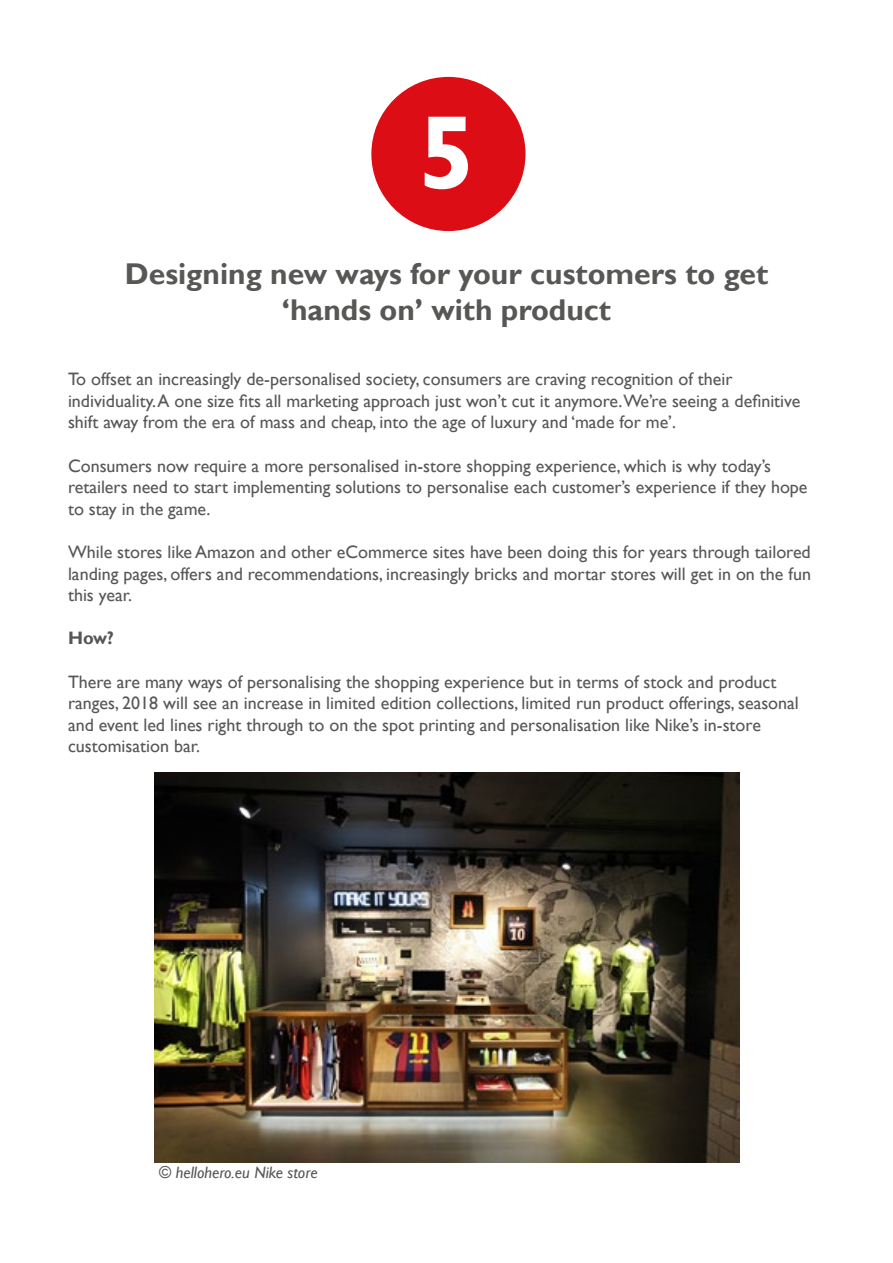
<style>
.page{position:relative;width:893px;height:1263px;background:#fff}
.page>*{position:absolute;margin:0;border:0;box-sizing:border-box;transform-origin:0 0}
.t1{font:700 105px "Gill Sans";color:#fff}
.t2{font:700 30px/36px "Gill Sans";color:#575756;text-align:center}
.t3{font:18px/21.6px "Gill Sans";color:#575756}
.t4{font:700 18px "Gill Sans";color:#575756}
.t5{font:italic 16.5px "Gill Sans";color:#575756}
</style>
<div class="page">
<div style="left:372px;top:78px;width:153px;height:152px;background:#dc0d15;border-radius:50%"></div>
<img style="left:155px;top:772px;width:585px;height:391px">
<h1 class="t1" style="left:418px;top:90px;width:59px">5</h1>
<h2 class="t2" style="left:125px;top:257px;width:645px">Designing new ways for your customers to get ‘hands on’ with product</h2>
<p class="t3" style="left:68px;top:369px;width:734px">To offset an increasingly de-personalised society, consumers are craving recognition of their individuality. A one size fits all marketing approach just won’t cut it anymore.We’re seeing a definitive shift away from the era of mass and cheap, into the age of luxury and ‘made for me’.</p>
<p class="t3" style="left:68px;top:455px;width:741px">Consumers now require a more personalised in-store shopping experience, which is why today’s retailers need to start implementing solutions to personalise each customer’s experience if they hope to stay in the game.</p>
<p class="t3" style="left:68px;top:541px;width:745px;text-align:justify">While stores like Amazon and other eCommerce sites have been doing this for years through tailored landing pages, offers and recommendations, increasingly bricks and mortar stores will get in on the fun this year.</p>
<p class="t4" style="left:68px;top:627px;width:47px">How?</p>
<p class="t3" style="left:68px;top:671px;width:732px">There are many ways of personalising the shopping experience but in terms of stock and product ranges, 2018 will see an increase in limited edition collections, limited run product offerings, seasonal and event led lines right through to on the spot printing and personalisation like Nike’s in-store customisation bar.</p>
<p class="t5" style="left:159px;top:1162px;width:160px">© hellohero.eu Nike store</p>
</div>
